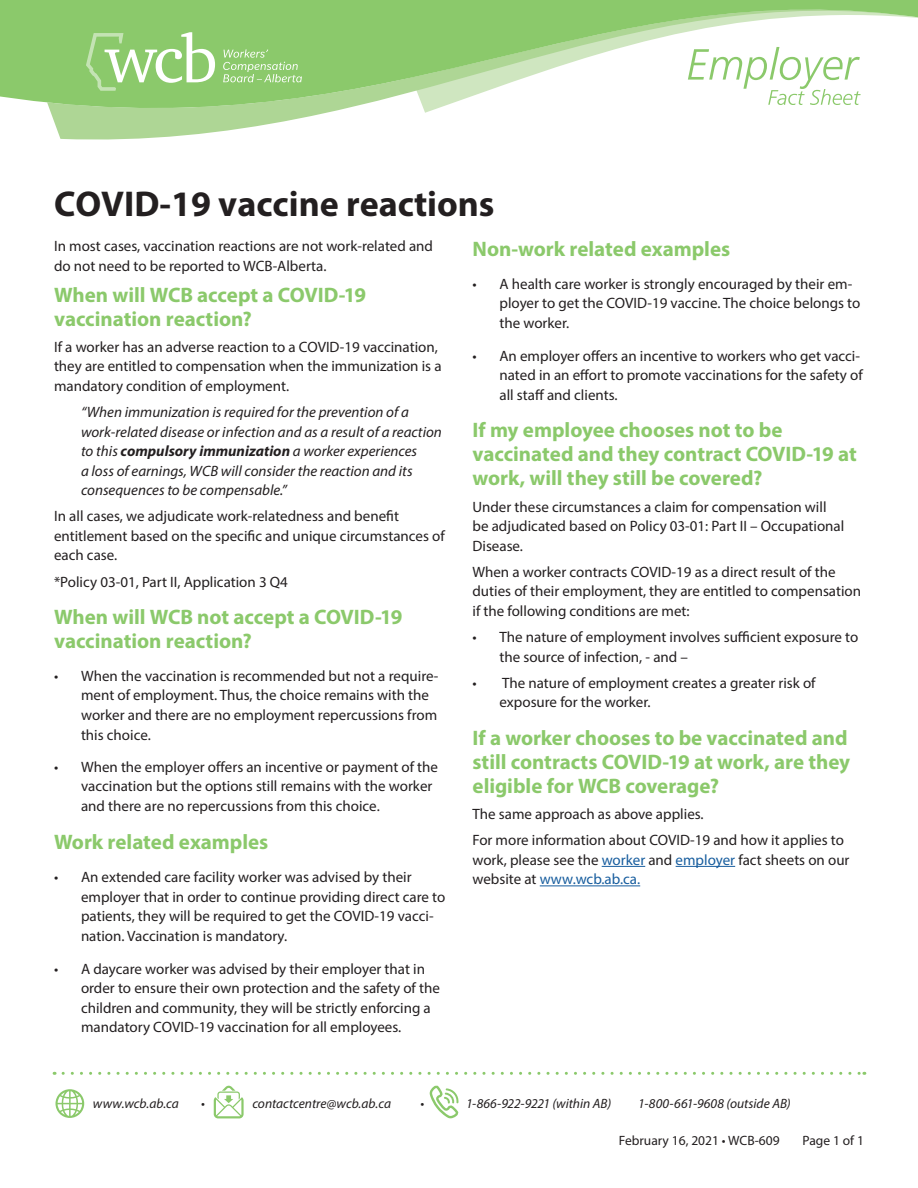
<style>
.page{position:relative;width:918px;height:1188px;background:#fff}
.page>*{position:absolute;margin:0;border:0;box-sizing:border-box;transform-origin:0 0}
.Main_title{font:700 36px "Myriad Pro";color:#231f20}
.Subtitle{font:700 21px/24px "Myriad Pro";letter-spacing:-.005em;color:#8bc96b}
.Body_Text{font:700 21px/24px "Myriad Pro";letter-spacing:-.005em;color:#8bc96b}
.Body_Text-2{font:15px/19.5px "Myriad Pro";color:#231f20}
.Body_Text-3{font:italic 15px/19.5px "Myriad Pro";color:#231f20}
.t1{font:italic 13.5px "Myriad Pro";color:#231f20}
.t2{font:13.5px "Myriad Pro";color:#231f20}
.s1{font-weight:700}
.s2{color:#175d9e}
</style>
<div class="page">
<svg style="left:0;top:0;width:918px;height:140px"></svg>
<svg style="left:430px;top:1086px;width:29px;height:32px"></svg>
<svg style="left:214px;top:1086px;width:30px;height:32px"></svg>
<svg style="left:63px;top:1072px;width:802px;height:3px"></svg>
<svg style="left:56px;top:1089px;width:28px;height:29px"></svg>
<svg style="left:223px;top:49px;width:79px;height:33px;background:#9dd182"></svg>
<svg style="left:86px;top:32px;width:129px;height:59px"></svg>
<svg style="left:688px;top:47px;width:173px;height:58px"></svg>
<hr style="left:602px;top:866px;width:43px;height:1px;background:#175d9e">
<hr style="left:676px;top:866px;width:59px;height:1px;background:#175d9e">
<hr style="left:540px;top:886px;width:100px;height:1px;background:#175d9e">
<p class="Main_title" style="left:54px;top:180px;width:442px">COVID-19 vaccine reactions</p>
<p class="Body_Text-2" style="left:54px;top:236px;width:381px">In most cases, vaccination reactions are not work-related and do not need to be reported to WCB-Alberta.</p>
<p class="Body_Text" style="left:54px;top:282px;width:314px">When will WCB accept a COVID-19 vaccination reaction?</p>
<p class="Body_Text-2" style="left:54px;top:337px;width:389px">If a worker has an adverse reaction to a COVID-19 vaccination, they are entitled to compensation when the immunization is a mandatory condition of employment.</p>
<p class="Body_Text-3" style="left:81px;top:402px;width:362px">“When immunization is required for the prevention of a work-related disease or infection and as a result of a reaction to this <span class="s1">compulsory immunization</span> a worker experiences<br>a loss of earnings, WCB will consider the reaction and its consequences to be compensable.”</p>
<p class="Body_Text-2" style="left:54px;top:506px;width:392px">In all cases, we adjudicate work-relatedness and benefit entitlement based on the specific and unique circumstances of each case.</p>
<p class="Body_Text-2" style="left:54px;top:572px;width:235px">*Policy 03-01, Part II, Application 3 Q4</p>
<p class="Subtitle" style="left:54px;top:604px;width:350px">When will WCB not accept a COVID-19 vaccination reaction?</p>
<p class="Body_Text-2" style="left:81px;top:666px;width:359px;text-indent:-27px">• When the vaccination is recommended but not a require&shy;ment of employment. Thus, the choice remains with the worker and there are no employment repercussions from this choice.</p>
<p class="Body_Text-2" style="left:81px;top:757px;width:359px;text-indent:-27px">• When the employer offers an incentive or payment of the vaccination but the options still remains with the worker and there are no repercussions from this choice.</p>
<p class="Subtitle" style="left:54px;top:829px;width:216px">Work related examples</p>
<p class="Body_Text-2" style="left:81px;top:867px;width:366px;text-indent:-27px">• An extended care facility worker was advised by their employer that in order to continue providing direct care to patients, they will be required to get the COVID-19 vacci&shy;nation. Vaccination is mandatory.</p>
<p class="Body_Text-2" style="left:81px;top:959px;width:360px;text-indent:-27px">• A daycare worker was advised by their employer that in order to ensure their own protection and the safety of the children and community, they will be strictly enforcing a mandatory COVID-19 vaccination for all employees.</p>
<p class="Subtitle" style="left:472px;top:236px;width:259px">Non-work related examples</p>
<p class="Body_Text-2" style="left:500px;top:274px;width:362px;text-indent:-27px">• A health care worker is strongly encouraged by their em&shy;ployer to get the COVID-19 vaccine. The choice belongs to the worker.</p>
<p class="Body_Text-2" style="left:500px;top:346px;width:365px;text-indent:-27px">• An employer offers an incentive to workers who get vacci&shy;nated in an effort to promote vaccinations for the safety of all staff and clients.</p>
<p class="Subtitle" style="left:472px;top:418px;width:386px">If my employee chooses not to be vaccinated and they contract COVID-19 at work, will they still be covered?</p>
<p class="Body_Text-2" style="left:472px;top:497px;width:373px">Under these circumstances a claim for compensation will be adjudicated based on Policy 03-01: Part II – Occupational<br>Disease.</p>
<p class="Body_Text-2" style="left:472px;top:562px;width:390px">When a worker contracts COVID-19 as a direct result of the duties of their employment, they are entitled to compensation if the following conditions are met:</p>
<p class="Body_Text-2" style="left:500px;top:627px;width:360px;text-indent:-27px">• The nature of employment involves sufficient exposure to the source of infection, - and –</p>
<p class="Body_Text-2" style="left:500px;top:673px;width:318px;text-indent:-27px">• The nature of employment creates a greater risk of exposure for the worker.</p>
<p class="Subtitle" style="left:472px;top:725px;width:379px">If a worker chooses to be vaccinated and still contracts COVID-19 at work, are they eligible for WCB coverage?</p>
<p class="Body_Text-2" style="left:472px;top:804px;width:233px">The same approach as above applies.</p>
<p class="Body_Text-2" style="left:472px;top:830px;width:379px">For more information about COVID-19 and how it applies to work, please see the <span class="s2">worker</span> and <span class="s2">employer</span> fact sheets on our website at <span class="s2">www.wcb.ab.ca.</span></p>
<p class="t1" style="left:93px;top:1095px;width:88px">www.wcb.ab.ca</p>
<p class="t1" style="left:201px;top:1095px;width:5px">•</p>
<p class="t1" style="left:252px;top:1095px;width:140px">contactcentre@wcb.ab.ca</p>
<p class="t1" style="left:421px;top:1095px;width:5px">•</p>
<p class="t1" style="left:466px;top:1095px;width:147px">1-866-922-9221 (within AB)</p>
<p class="t1" style="left:638px;top:1095px;width:154px">1-800-661-9608 (outside AB)</p>
<p class="t2" style="left:619px;top:1132px;width:162px">February 16, 2021 • WCB-609</p>
<p class="t2" style="left:803px;top:1132px;width:63px">Page 1 of 1</p>
</div>
